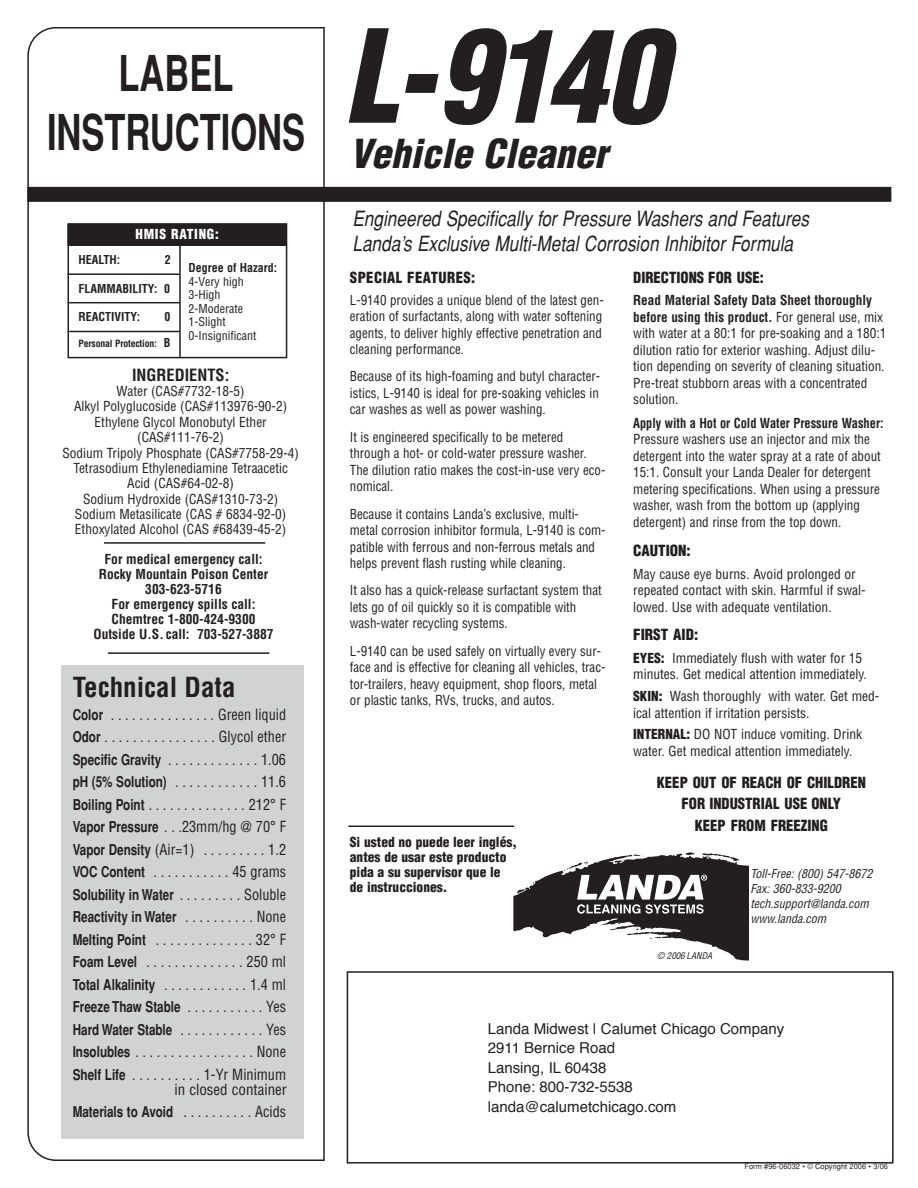
<style>
.page{position:relative;width:918px;height:1188px;background:#fff}
.page>*{position:absolute;margin:0;border:0;box-sizing:border-box;transform-origin:0 0}
.t1{font:italic 900 condensed 126px "Helvetica";color:#231f20;scale:.95 1}
.t2{font:700 49.5px/59.4px "Helvetica";color:#231f20;text-align:center;scale:.7 1}
.t3{font:italic 900 condensed 39px "Helvetica";color:#231f20}
.t4{font:700 condensed 27px "Helvetica";color:#231f20}
.t5{font:italic 21px/25.5px "Helvetica";color:#231f20;scale:.82 1}
.t6{font:700 condensed 16.5px "Helvetica";color:#231f20}
.t7{font:condensed 15px/22.5px "Helvetica";color:#231f20;text-align:justify;scale:.95 1}
.t8{font:15px/19.5px "Helvetica";color:#231f20}
.t9{font:900 condensed 15px/21.1px "Helvetica";color:#231f20;text-align:center}
.t10{font:condensed 15px/22.5px "Helvetica";color:#231f20;text-align:right}
.t11{font:900 condensed 15px "Helvetica";letter-spacing:.03em;color:#231f20}
.t12{font:condensed 13.5px/16.5px "Helvetica";color:#231f20}
.t13{font:condensed 13.5px/16.5px "Helvetica";color:#231f20;scale:.96 1}
.t14{font:700 condensed 13.5px/15px "Helvetica";color:#231f20;text-align:center}
.t15{font:900 condensed 13.5px/15px "Helvetica";color:#231f20}
.t16{font:700 condensed 13.5px "Helvetica";color:#231f20;scale:.92 1}
.t17{font:900 condensed 13.5px "Helvetica";letter-spacing:.05em;color:#fff}
.t18{font:italic condensed 12px/15px "Helvetica";color:#231f20}
.t19{font:700 condensed 12px "Helvetica";color:#231f20}
.t20{font:condensed 12px/13.5px "Helvetica";color:#231f20}
.t21{font:700 condensed 9.75px "Helvetica";letter-spacing:-.015em;color:#231f20}
.t22{font:italic condensed 9px "Helvetica";color:#231f20}
.t23{font:7.5px "Helvetica";color:#231f20}
.s1{font-size:12px}
.s2{font-weight:700;font-stretch:normal}
.s3{font-weight:700}
.s4{font-weight:900}
</style>
<div class="page">
<svg style="left:27px;top:27px;width:296px;height:1134px"></svg>
<div style="left:27px;top:187px;width:864px;height:15px;background:#231f20"></div>
<hr style="left:323px;top:27px;width:2px;height:1134px;background:#231f20">
<div style="left:38px;top:54px;width:276px;height:122px;background:#fff"></div>
<div style="left:68px;top:223px;width:219px;height:135px;border:2px solid #231f20"></div>
<div style="left:69px;top:225px;width:216px;height:19px;background:#231f20"></div>
<div style="left:68px;top:224px;width:219px;height:22px;border:2px solid #231f20"></div>
<hr style="left:179px;top:246px;width:2px;height:112px;background:#231f20">
<hr style="left:68px;top:273px;width:111px;height:2px;background:#231f20">
<hr style="left:68px;top:302px;width:112px;height:1px;background:#231f20">
<hr style="left:68px;top:331px;width:112px;height:1px;background:#231f20">
<hr style="left:104px;top:542px;width:161px;height:2px;background:#231f20">
<hr style="left:108px;top:652px;width:161px;height:2px;background:#231f20">
<hr style="left:348px;top:826px;width:166px;height:1px;background:#231f20">
<div style="left:61px;top:665px;width:243px;height:473px;background:#d1d2d4"></div>
<svg style="left:513px;top:852px;width:235px;height:109px"></svg>
<div style="left:511px;top:951px;width:203px;height:21px;background:#fff"></div>
<div style="left:347px;top:971px;width:547px;height:193px;border:2px solid #231f20"></div>
<h2 class="t2" style="left:47px;top:44px;width:370px">LABEL<br>INSTRUCTIONS</h2>
<p class="t17" style="left:136px;top:225px;width:85px">HMIS RATING:</p>
<p class="t19" style="left:189px;top:260px;width:90px">Degree of Hazard:</p>
<p class="t20" style="left:189px;top:275px;width:69px">4-Very high<br>3-High<br>2-Moderate<br>1-Slight<br>0-Insignificant</p>
<p class="t19" style="left:78px;top:252px;width:43px">HEALTH:</p>
<p class="t19" style="left:165px;top:252px;width:7px">2</p>
<p class="t19" style="left:78px;top:281px;width:93px">FLAMMABILITY: 0</p>
<p class="t19" style="left:78px;top:309px;width:63px">REACTIVITY:</p>
<p class="t19" style="left:164px;top:309px;width:7px">0</p>
<p class="t21" style="left:78px;top:337px;width:94px">Personal Protection: <span class="s1">B</span></p>
<p class="t6" style="left:132px;top:364px;width:99px">INGREDIENTS:</p>
<p class="t12" style="left:62px;top:383px;width:238px;line-height:15.5px;text-align:center">Water (CAS#7732-18-5)<br>Alkyl Polyglucoside (CAS#113976-90-2)<br>Ethylene Glycol Monobutyl Ether (CAS#111-76-2)<br>Sodium Tripoly Phosphate (CAS#7758-29-4)<br>Tetrasodium Ethylenediamine Tetraacetic Acid (CAS#64-02-8)<br>Sodium Hydroxide (CAS#1310-73-2)<br>Sodium Metasilicate (CAS # 6834-92-0)<br>Ethoxylated Alcohol (CAS #68439-45-2)</p>
<p class="t14" style="left:94px;top:552px;width:182px">For medical emergency call:<br>Rocky Mountain Poison Center<br>303-623-5716<br>For emergency spills call:<br>Chemtrec 1-800-424-9300<br>Outside U.S. call: 703-527-3887</p>
<h3 class="t4" style="left:73px;top:670px;width:164px">Technical Data</h3>
<p class="t7" style="left:73px;top:703px;width:226px"><span class="s2">Color</span> . . . . . . . . . . . . . . . Green liquid <span class="s2">Odor</span> . . . . . . . . . . . . . . . . Glycol ether <span class="s2">Specific Gravity</span> . . . . . . . . . . . . . 1.06 <span class="s2">pH (5% Solution)</span> . . . . . . . . . . . . 11.6<br><span class="s2">Boiling Point</span> . . . . . . . . . . . . . . 212° F <span class="s2">Vapor Pressure</span> . . .23mm/hg @ 70° F <span class="s2">Vapor Density</span> (Air=1) . . . . . . . . . 1.2<br><span class="s2">VOC Content</span> . . . . . . . . . . . 45 grams <span class="s2">Solubility in Water</span> . . . . . . . . . Soluble <span class="s2">Reactivity in Water</span> . . . . . . . . . . None <span class="s2">Melting Point</span> . . . . . . . . . . . . . . 32° F <span class="s2">Foam Level</span> . . . . . . . . . . . . . . 250 ml <span class="s2">Total Alkalinity</span> . . . . . . . . . . . . 1.4 ml <span class="s2">Freeze Thaw Stable</span> . . . . . . . . . . . Yes <span class="s2">Hard Water Stable</span> . . . . . . . . . . . . Yes <span class="s2">Insolubles</span> . . . . . . . . . . . . . . . . . None <span class="s2">Shelf Life</span> . . . . . . . . . . 1-Yr Minimum</p>
<p class="t10" style="left:73px;top:1078px;width:216px">in closed container<br><span class="s2">Materials to Avoid</span> . . . . . . . . . . Acids</p>
<h1 class="t1" style="left:344px;top:-2px;width:372px">L-9140</h1>
<h3 class="t3" style="left:350px;top:129px;width:269px">Vehicle Cleaner</h3>
<h3 class="t5" style="left:352px;top:205px;width:563px">Engineered Specifically forPressure Washers and Features<br>Landa’s Exclusive Multi-MetalCorrosion InhibitorFormula</h3>
<p class="t11" style="left:350px;top:268px;width:127px">SPECIAL FEATURES:</p>
<p class="t13" style="left:350px;top:291px;width:266px">L-9140 provides a unique blend of the latest gen&shy;eration of surfactants, along with water softening agents, to deliver highly effective penetration and cleaning performance.</p>
<p class="t13" style="left:350px;top:368px;width:262px;text-align:justify">Because of its high-foaming and butyl character&shy;istics, L-9140 is ideal for pre-soaking vehicles in car washes as well as power washing.</p>
<p class="t13" style="left:350px;top:428px;width:268px">It is engineered specifically to be metered through a hot- or cold-water pressure washer.<br>The dilution ratio makes the cost-in-use very eco&shy;nomical.</p>
<p class="t13" style="left:350px;top:505px;width:268px">Because it contains Landa’s exclusive, multi&shy;metal corrosion inhibitor formula, L-9140 is com&shy;patible with ferrous and non-ferrous metals and helps prevent flash rusting while cleaning.</p>
<p class="t13" style="left:350px;top:582px;width:264px">It also has a quick-release surfactant system that lets go of oil quickly so it is compatible with wash-water recycling systems.</p>
<p class="t13" style="left:350px;top:642px;width:268px">L-9140 can be used safely on virtually every sur&shy;face and is effective for cleaning all vehicles, trac&shy;tor-trailers, heavy equipment, shop floors, metal or plastic tanks, RVs, trucks, and autos.</p>
<p class="t15" style="left:350px;top:834px;width:169px">Si usted no puede leer inglés, antes de usar este producto pida a su supervisor que le de instrucciones.</p>
<p class="t9" style="left:633px;top:266px;width:132px">DIRECTIONS FOR USE:</p>
<p class="t12" style="left:633px;top:292px;width:255px"><span class="s3">Read Material Safety Data Sheet thoroughly before using this product.</span> For general use, mix with water at a 80:1 for pre-soaking and a 180:1 dilution ratio for exterior washing. Adjust dilu&shy;tion depending on severity of cleaning situation.<br>Pre-treat stubborn areas with a concentrated solution.</p>
<p class="t16" style="left:633px;top:414px;width:274px">Apply with a Hot or Cold Water Pressure Washer:</p>
<p class="t12" style="left:633px;top:431px;width:249px">Pressure washers use an injector and mix the detergent into the water spray at a rate of about 15:1. Consult your Landa Dealer for detergent metering specifications. When using a pressure washer, wash from the bottom up (applying detergent) and rinse from the top down.</p>
<p class="t9" style="left:633px;top:540px;width:59px">CAUTION:</p>
<p class="t12" style="left:633px;top:565px;width:234px">May cause eye burns. Avoid prolonged or repeated contact with skin. Harmful if swal&shy;lowed. Use with adequate ventilation.</p>
<p class="t9" style="left:633px;top:624px;width:67px">FIRST AID:</p>
<p class="t12" style="left:633px;top:649px;width:235px"><span class="s4">EYES:</span> Immediately flush with water for 15 minutes. Get medical attention immediately.</p>
<p class="t12" style="left:633px;top:688px;width:248px"><span class="s4">SKIN:</span> Wash thoroughly with water. Get med&shy;ical attention if irritation persists.</p>
<p class="t12" style="left:633px;top:726px;width:230px"><span class="s4">INTERNAL:</span> DO NOT induce vomiting. Drink water. Get medical attention immediately.</p>
<p class="t9" style="left:657px;top:772px;width:211px">KEEP OUT OF REACH OF CHILDREN<br>FOR INDUSTRIAL USE ONLY<br>KEEP FROM FREEZING</p>
<p class="t22" style="left:657px;top:950px;width:59px">© 2006 LANDA</p>
<p class="t18" style="left:750px;top:866px;width:127px">Toll-Free:(800)547-8672<br>Fax:360-833-9200 tech.support@landa.com www.landa.com</p>
<p class="t8" style="left:488px;top:1019px;width:298px">Landa Midwest | Calumet Chicago Company<br>2911 Bernice Road<br>Lansing, IL 60438<br>Phone: 800-732-5538 landa@calumetchicago.com</p>
<p class="t23" style="left:744px;top:1162px;width:145px">Form #96-06032 • © Copyright 2006 • 3/06</p>
</div>
